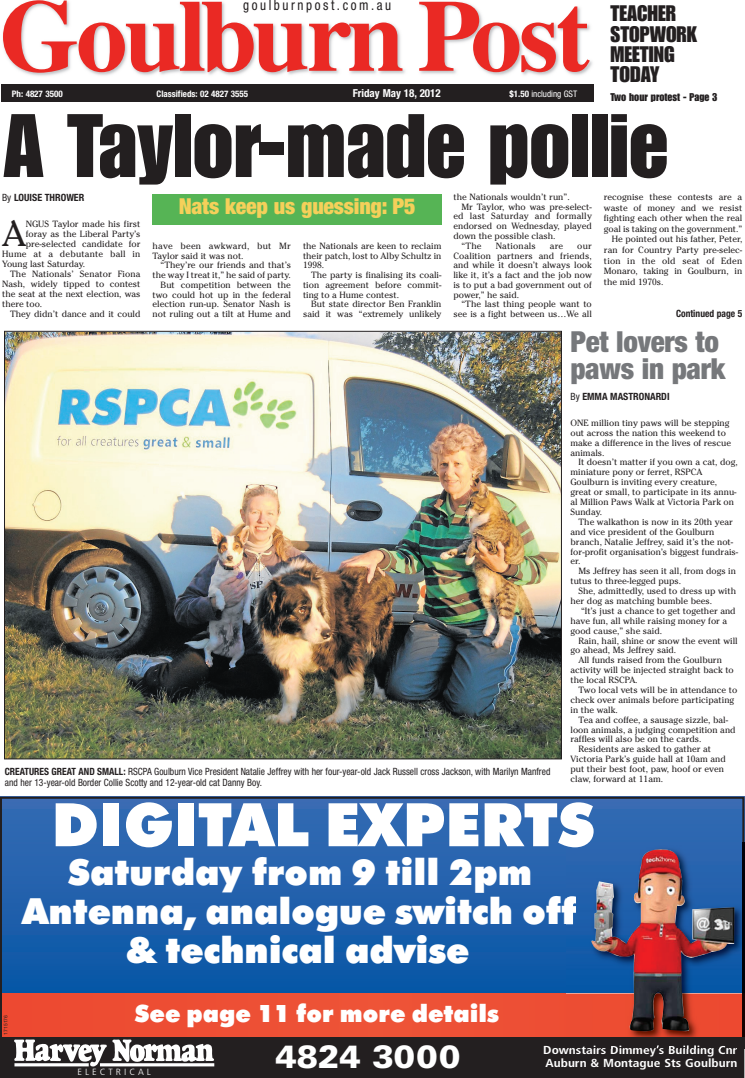
<style>
.page{position:relative;width:745px;height:1078px;background:#fff}
.page>*{position:absolute;margin:0;border:0;box-sizing:border-box;transform-origin:0 0}
.t1{font:700 102px "Times";letter-spacing:-.03em;color:#ea2924}
.t2{font:88px "Impact";color:#231f20}
.t3{font:60px "Futura BT Extra Black+ZCOMTN";color:#fff}
.t4{font:36px/39px "Futura BT Extra Black+ZCOMTN";color:#fff;text-align:center}
.t5{font:36px "Cheltenham";color:#231f20}
.t6{font:32px "Univers Black+WFSTOJ";color:#fff}
.t7{font:900 condensed 29px/27.4px "Helvetica Neue";letter-spacing:-.01em;color:#76787b}
.t8{font:24px "Futura BT Extra Black+ZCOMTN";color:#fff}
.t9{font:22px/20px "Impact";color:#231f20}
.t10{font:900 condensed 22px "Helvetica Neue";letter-spacing:-.01em;color:#f5d05a}
.t11{font:condensed 14px "Helvetica Neue";letter-spacing:.195em;color:#231f20;scale:.93 1}
.t12{font:11.6px/13px "Frutiger Bold Cn+RPPAII";color:#fff;scale:1.16 1}
.t13{font:11px "Impact";color:#231f20}
.t14{font:700 condensed 11px "Helvetica Neue";color:#fff}
.t15{font:condensed 10px/11px "Helvetica Neue";color:#231f20;scale:.95 1}
.t16{font:700 condensed 10px "Helvetica Neue";color:#231f20}
.t17{font:700 condensed 10px "Helvetica Neue";color:#231f20;scale:.95 1}
.t18{font:9px/9.9px "Cheltenham";color:#231f20}
.t19{font:9px "Cheltenham";letter-spacing:.02em;color:#231f20}
.t20{font:700 condensed 9px "Helvetica Neue";color:#fff}
.t21{font:condensed 9px "Helvetica Neue";color:#fff}
.t22{font:9px "Frutiger Light Cn+OYECFH";letter-spacing:.29em;color:#fff;scale:1.16 1}
.t23{font:5px "Helvetica Neue Roman+HYLWSK";color:#231f20}
.s1{font-weight:700}
.s2{font-weight:400}
</style>
<div class="page">
<img style="left:1px;top:0;width:593px;height:102px">
<div style="left:1px;top:85px;width:592px;height:17px;background:#231f20"></div>
<div style="left:152px;top:194px;width:289px;height:30px;background:#56b455"></div>
<img style="left:6px;top:333px;width:553px;height:424px">
<div style="left:0;top:1036px;width:743px;height:41px;background:#231f20"></div>
<svg style="left:14px;top:1039px;width:200px;height:27px"></svg>
<div style="left:0;top:796px;width:743px;height:197px;background:linear-gradient(to bottom,#386bb3,#0956a6)"></div>
<div style="left:0;top:993px;width:743px;height:43px;background:#ed4f35"></div>
<div style="left:0;top:796px;width:743px;height:281px;border:2px solid #231f20"></div>
<img style="left:565px;top:842px;width:176px;height:206px">
<img style="left:565px;top:1045px;width:83px;height:3px">
<img style="left:741px;top:842px;width:2px;height:194px">
<svg style="left:741px;top:1036px;width:2px;height:12px"></svg>
<img style="left:565px;top:842px;width:23px;height:5px">
<img style="left:590px;top:848px;width:144px;height:183px">
<h3 class="t11" style="left:243px;top:0;width:160px">goulburnpost.com.au</h3>
<h1 class="t1" style="left:-1px;top:-1px;width:591px">Goulburn Post</h1>
<p class="t20" style="left:12px;top:91px;width:52px">Ph: 4827 3500</p>
<p class="t20" style="left:156px;top:91px;width:93px">Classifieds: 02 4827 3555</p>
<p class="t14" style="left:352px;top:89px;width:90px">Friday May 18, 2012</p>
<p class="t21" style="left:509px;top:91px;width:69px"><span class="s1">$1.50</span> including GST</p>
<h3 class="t9" style="left:610px;top:5px;width:88px">TEACHER<br>STOPWORK<br>MEETING<br>TODAY</h3>
<p class="t13" style="left:610px;top:93px;width:108px">Two hour protest - Page 3</p>
<h2 class="t2" style="left:3px;top:114px;width:665px">A Taylor-made pollie</h2>
<h3 class="t10" style="left:178px;top:199px;width:238px">Nats keep us guessing: P5</h3>
<p class="t16" style="left:2px;top:193px;width:84px"><span class="s2">By</span> LOUISE THROWER</p>
<h3 class="t5" style="left:2px;top:220px;width:25px">A</h3>
<p class="t18" style="left:26px;top:219px;width:116px">NGUS Taylor made his first</p>
<p class="t18" style="left:453px;top:193px;width:118px">the Nationals wouldn’t run”.</p>
<p class="t18" style="left:461px;top:202px;width:132px">Mr Taylor, who was pre-select-</p>
<p class="t19" style="left:453px;top:213px;width:140px">ed last Saturday and formally</p>
<p class="t18" style="left:453px;top:222px;width:140px">endorsed on Wednesday, played</p>
<p class="t18" style="left:453px;top:232px;width:104px">down the possible clash.</p>
<p class="t18" style="left:461px;top:241px;width:22px">“The</p>
<p class="t19" style="left:495px;top:242px;width:42px">Nationals</p>
<p class="t18" style="left:549px;top:241px;width:15px">are</p>
<p class="t18" style="left:603px;top:193px;width:140px">recognise these contests are a</p>
<p class="t18" style="left:603px;top:203px;width:140px">waste of money and we resist</p>
<p class="t18" style="left:603px;top:214px;width:140px">fighting each other when the real</p>
<p class="t18" style="left:603px;top:224px;width:140px">goal is taking on the government.”</p>
<p class="t18" style="left:611px;top:235px;width:132px">He pointed out his father, Peter,</p>
<p class="t18" style="left:603px;top:246px;width:140px">ran for Country Party pre-selec-</p>
<p class="t19" style="left:603px;top:257px;width:140px">tion in the old seat of Eden</p>
<p class="t18" style="left:603px;top:267px;width:140px">Monaro, taking in Goulburn, in</p>
<p class="t18" style="left:603px;top:277px;width:61px">the mid 1970s.</p>
<p class="t17" style="left:675px;top:310px;width:71px">Continued page 5</p>
<p class="t18" style="left:26px;top:229px;width:116px">foray as the Liberal Party’s</p>
<p class="t18" style="left:26px;top:239px;width:116px">pre-selected candidate for</p>
<p class="t19" style="left:2px;top:250px;width:140px">Hume at a debutante ball in</p>
<p class="t18" style="left:2px;top:259px;width:85px">Young last Saturday.</p>
<p class="t18" style="left:10px;top:270px;width:132px">The Nationals’ Senator Fiona</p>
<p class="t18" style="left:2px;top:280px;width:140px">Nash, widely tipped to contest</p>
<p class="t18" style="left:2px;top:290px;width:140px">the seat at the next election, was</p>
<p class="t18" style="left:2px;top:300px;width:42px">there too.</p>
<p class="t18" style="left:10px;top:310px;width:132px">They didn’t dance and it could</p>
<p class="t18" style="left:303px;top:242px;width:140px;text-align:justify">the Nationals are keen to reclaim their patch, lost to Alby Schultz in 1998.</p>
<p class="t18" style="left:303px;top:271px;width:140px;text-align:justify;text-indent:8px">The party is finalising its coali&shy;tion agreement before commit&shy;ting to a Hume contest.</p>
<p class="t18" style="left:303px;top:300px;width:140px;text-align:right">But state director Ben Franklin said it was “extremely unlikely</p>
<p class="t18" style="left:152px;top:242px;width:140px">have been awkward, but Mr<br>Taylor said it was not.</p>
<p class="t18" style="left:152px;top:261px;width:140px;text-align:right">“They’re our friends and that’s the way I treat it,” he said of party.<br>But competition between the two could hot up in the federal election run-up. Senator Nash is not ruling out a tilt at Hume and</p>
<p class="t18" style="left:453px;top:241px;width:140px;text-align:justify;text-indent:124px">our Coalition partners and friends, and while it doesn’t always look like it, it’s a fact and the job now is to put a bad government out of power,” he said.</p>
<p class="t18" style="left:453px;top:300px;width:140px;text-align:right">“The last thing people want to see is a fight between us…We all</p>
<p class="t15" style="left:5px;top:767px;width:575px"><span class="s1">CREATURES GREAT AND SMALL:</span> RSCPA Goulburn Vice President Natalie Jeffrey with her four-year-old Jack Russell cross Jackson, with Marilyn Manfred and her 13-year-old Border Collie Scotty and 12-year-old cat Danny Boy.</p>
<h3 class="t7" style="left:570px;top:330px;width:156px">Pet lovers to paws in park</h3>
<p class="t16" style="left:570px;top:393px;width:100px"><span class="s2">By</span> EMMA MASTRONARDI</p>
<p class="t18" style="left:570px;top:418px;width:162px">ONE million tiny paws will be stepping out across the nation this weekend to make a difference in the lives of rescue animals.</p>
<p class="t18" style="left:570px;top:458px;width:169px;text-indent:8px">It doesn’t matter if you own a cat, dog, miniature pony or ferret, RSPCA<br>Goulburn is inviting every creature, great or small, to participate in its annu&shy;al Million Paws Walk at Victoria Park on<br>Sunday.</p>
<p class="t18" style="left:570px;top:517px;width:169px;text-indent:8px">The walkathon is now in its 20th year and vice president of the Goulburn branch, Natalie Jeffrey, said it’s the not&shy;for-profit organisation’s biggest fundrais&shy;er.</p>
<p class="t18" style="left:570px;top:567px;width:167px;text-indent:8px">Ms Jeffrey has seen it all, from dogs in tutus to three-legged pups.</p>
<p class="t18" style="left:570px;top:586px;width:167px;text-indent:8px">She, admittedly, used to dress up with her dog as matching bumble bees.</p>
<p class="t18" style="left:570px;top:606px;width:166px;text-indent:11px">“It’s just a chance to get together and have fun, all while raising money for a good cause,” she said.</p>
<p class="t18" style="left:578px;top:636px;width:161px">Rain, hail, shine or snow the event will</p>
<p class="t18" style="left:570px;top:646px;width:107px">go ahead, Ms Jeffrey said.</p>
<p class="t18" style="left:578px;top:656px;width:145px">All funds raised from the Goulburn</p>
<p class="t18" style="left:570px;top:666px;width:165px">activity will be injected straight back to</p>
<p class="t18" style="left:570px;top:675px;width:69px">the local RSCPA.</p>
<p class="t18" style="left:578px;top:685px;width:160px">Two local vets will be in attendance to</p>
<p class="t18" style="left:570px;top:695px;width:165px">check over animals before participating</p>
<p class="t18" style="left:570px;top:705px;width:49px">in the walk.</p>
<p class="t18" style="left:578px;top:715px;width:151px">Tea and coffee, a sausage sizzle, bal-</p>
<p class="t18" style="left:570px;top:725px;width:166px">loon animals, a judging competition and</p>
<p class="t18" style="left:570px;top:735px;width:132px">raffles will also be on the cards.</p>
<p class="t18" style="left:578px;top:745px;width:134px">Residents are asked to gather at</p>
<p class="t18" style="left:570px;top:754px;width:157px">Victoria Park’s guide hall at 10am and</p>
<p class="t18" style="left:570px;top:764px;width:155px">put their best foot, paw, hoof or even</p>
<p class="t18" style="left:570px;top:774px;width:94px">claw, forward at 11am.</p>
<p class="t23" style="left:3px;top:1034px;width:21px;rotate:-90deg">1715176</p>
<h3 class="t3" style="left:52px;top:799px;width:544px">DIGITAL EXPERTS</h3>
<h3 class="t4" style="left:22px;top:855px;width:555px">Saturday from 9 till 2pm<br>Antenna, analogue switch off &amp; technical advise</h3>
<h3 class="t8" style="left:135px;top:1002px;width:365px">See page 11 for more details</h3>
<p class="t22" style="left:77px;top:1068px;width:65px">ELECTRICAL</p>
<h3 class="t6" style="left:275px;top:1036px;width:186px">4824 3000</h3>
<p class="t12" style="left:543px;top:1044px;width:169px">Downstairs Dimmey’s Building Cnr<br>Auburn &amp; Montague Sts Goulburn</p>
</div>
